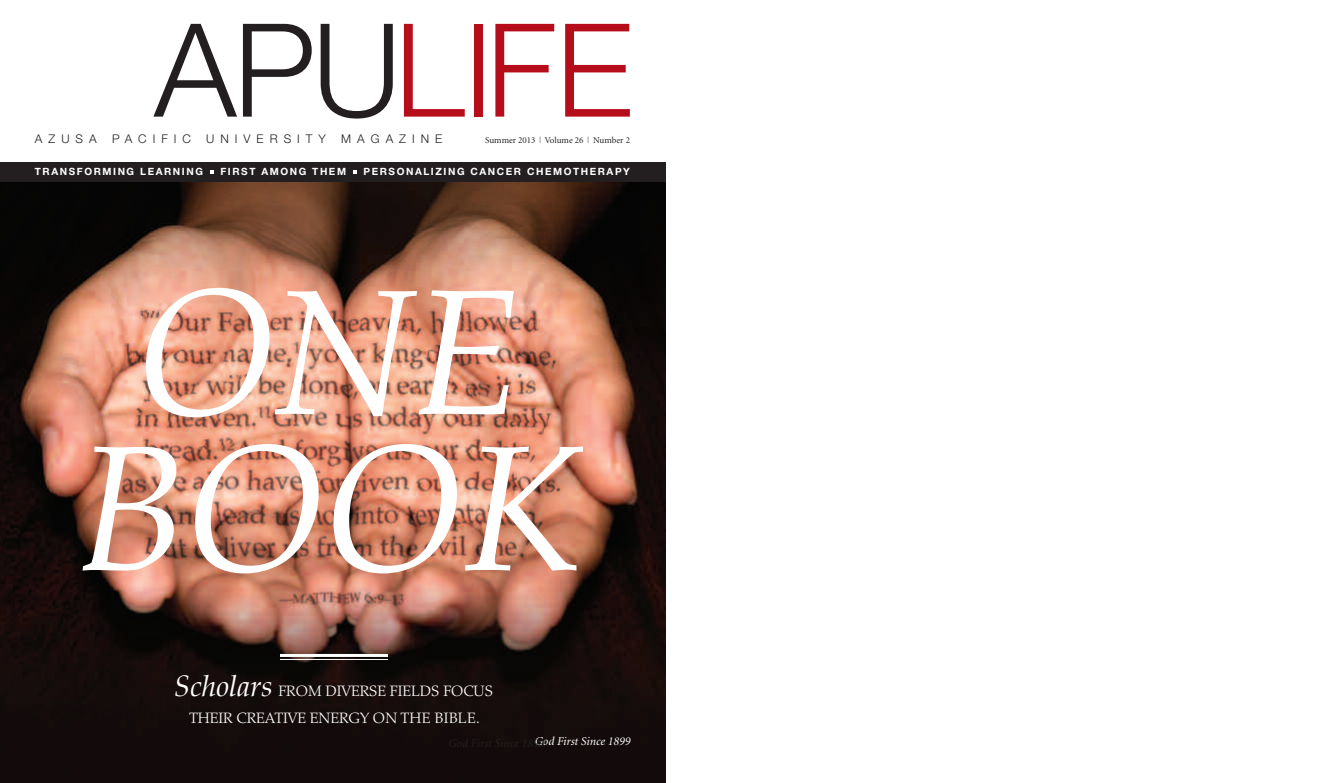
<style>
.page{position:relative;width:1332px;height:783px;background:#fff}
.page>*{position:absolute;margin:0;border:0;box-sizing:border-box;transform-origin:0 0}
.t1{font:italic 179px/156.2px "Palatino";letter-spacing:-.005em;color:#fff;text-align:center}
.t2{font:300 129.9px "Helvetica Neue";letter-spacing:-.02em;color:#b50e1a}
.t3{font:300 15px/27px "Palatino";color:#fff;text-align:center}
.t4{font:300 12px "Helvetica Neue";letter-spacing:.5em;color:#231f20}
.t5{font:italic 12px "Minion";color:#fff}
.t6{font:700 10px "Helvetica Neue";letter-spacing:.155em;color:#fff}
.t7{font:9px "Minion";color:#231f20}
.s1{color:#231f20}
.s2{font-family:"Helvetica Neue";font-weight:100}
.s3{font-weight:400;font-style:italic;font-size:29px}
</style>
<div class="page">
<img style="left:0;top:182px;width:666px;height:601px">
<hr style="left:280px;top:654px;width:108px;height:3px;background:#fff">
<hr style="left:280px;top:659px;width:108px;height:1px;background:#fff">
<div style="left:0;top:162px;width:666px;height:20px;background:#231f20"></div>
<svg style="left:353px;top:170px;width:4px;height:4px"></svg>
<svg style="left:210px;top:170px;width:4px;height:4px"></svg>
<h2 class="t2" style="left:154px;top:24px;width:480px"><span class="s1">APU</span>LIFE</h2>
<p class="t4" style="left:161px;top:134px;width:31px">FIC</p>
<p class="t4" style="left:206px;top:134px;width:121px">UNIVERSITY</p>
<p class="t4" style="left:341px;top:134px;width:53px">MAGA</p>
<p class="t4" style="left:399px;top:134px;width:45px">ZINE</p>
<p class="t7" style="left:485px;top:136px;width:146px">Summer 2013 <span class="s2">I</span> Volume 26 <span class="s2">I</span> Number 2</p>
<p class="t4" style="left:35px;top:134px;width:63px">AZUSA</p>
<p class="t4" style="left:112px;top:134px;width:45px">PACI</p>
<p class="t6" style="left:35px;top:168px;width:170px">TRANSFORMING LEARNING</p>
<p class="t6" style="left:220px;top:168px;width:127px">FIRST AMONG THEM</p>
<p class="t6" style="left:363px;top:168px;width:268px">PERSONALIZING CANCER CHEMOTHERAPY</p>
<h1 class="t1" style="left:76px;top:288px;width:506px">ONE<br>BOOK</h1>
<h3 class="t3" style="left:174px;top:679px;width:321px"><span class="s3">Scholars</span> FROM DIVERSE FIELDS FOCUS<br>THEIR CREATIVE ENERGY ON THE BIBLE.</h3>
<p class="t5" style="left:534px;top:737px;width:97px">God First Since 1899</p>
</div>
